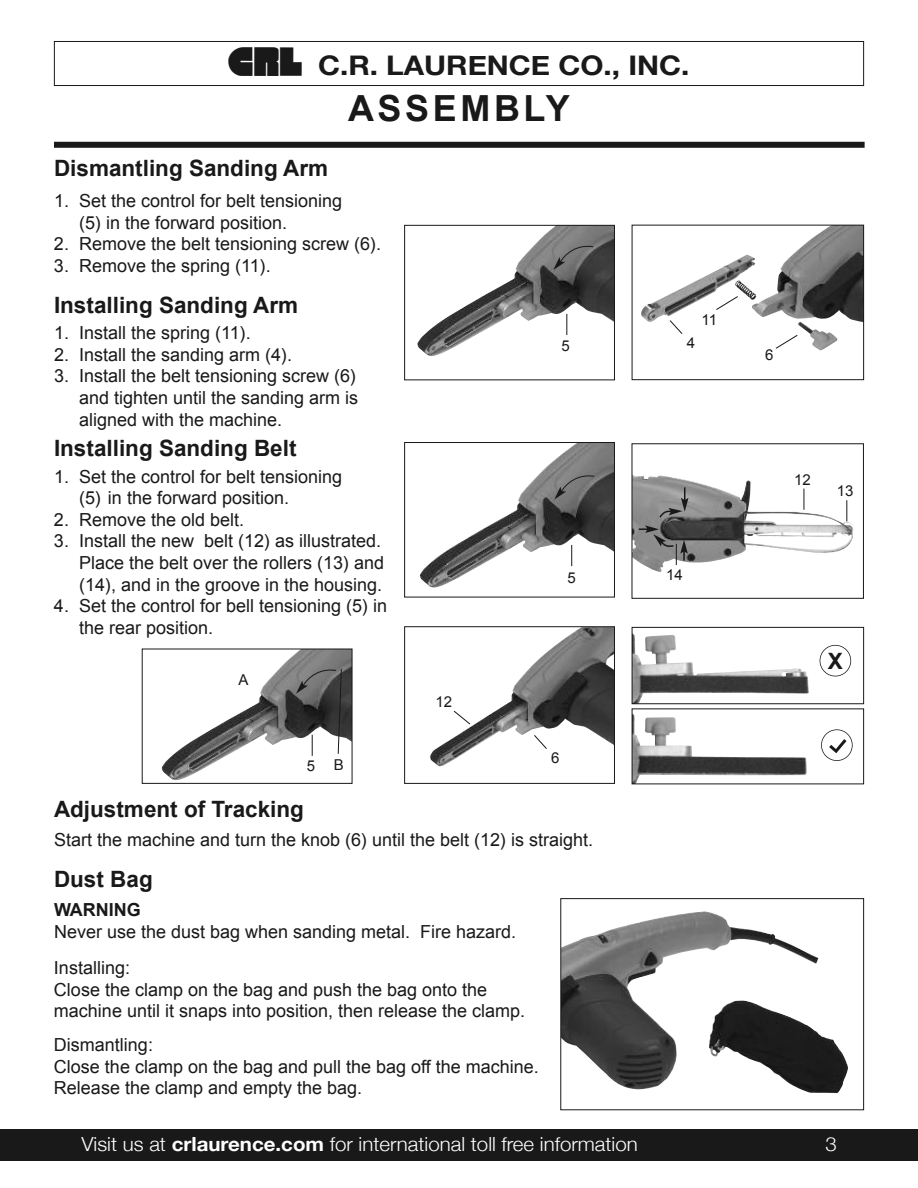
<style>
.page{position:relative;width:918px;height:1188px;background:#fff}
.page>*{position:absolute;margin:0;border:0;box-sizing:border-box;transform-origin:0 0}
.t1{font:700 36px "Arial";letter-spacing:.1em;color:#191919}
.t2{font:700 27px "Helvetica Neue";color:#191919;scale:1.1 1}
.t3{font:700 22.5px "Arial";color:#191919}
.t4{font:300 19.5px "Helvetica Neue";color:#fff;scale:1.05 1}
.t5{font:18px/21.6px "Arial";color:#191919}
.t6{font:700 18px "Arial";color:#191919}
.t7{font:15px "Arial";color:#191919}
.s1{font-family:"CRLLOGO";font-weight:400;font-size:36px}
.s2{font-weight:700}
</style>
<div class="page">
<div style="left:0;top:1129px;width:918px;height:32px;background:#191919"></div>
<div style="left:54px;top:41px;width:810px;height:45px;border:1px solid #191919"></div>
<div style="left:54px;top:142px;width:811px;height:6px;background:#191919"></div>
<img style="left:735px;top:227px;width:127px;height:124px">
<div style="left:632px;top:225px;width:232px;height:155px;border:1px solid #191919"></div>
<img style="left:420px;top:444px;width:193px;height:144px">
<div style="left:404px;top:442px;width:211px;height:155px;border:1px solid #191919"></div>
<img style="left:430px;top:628px;width:183px;height:139px">
<div style="left:404px;top:626px;width:211px;height:158px;border:1px solid #191919"></div>
<img style="left:634px;top:635px;width:175px;height:67px">
<div style="left:632px;top:627px;width:232px;height:77px;border:1px solid #191919"></div>
<img style="left:634px;top:715px;width:173px;height:67px">
<img style="left:634px;top:475px;width:220px;height:97px">
<div style="left:632px;top:443px;width:232px;height:156px;border:1px solid #191919"></div>
<img style="left:161px;top:651px;width:189px;height:130px">
<div style="left:142px;top:649px;width:210px;height:135px;border:1px solid #191919"></div>
<img style="left:562px;top:939px;width:286px;height:154px">
<div style="left:560px;top:898px;width:304px;height:212px;border:1px solid #191919"></div>
<img style="left:417px;top:227px;width:196px;height:129px">
<div style="left:404px;top:225px;width:211px;height:155px;border:1px solid #191919"></div>
<svg style="left:566px;top:314px;width:1px;height:21px"></svg>
<svg style="left:716px;top:296px;width:23px;height:15px"></svg>
<svg style="left:775px;top:334px;width:23px;height:15px"></svg>
<svg style="left:553px;top:243px;width:41px;height:27px"></svg>
<svg style="left:571px;top:545px;width:1px;height:21px"></svg>
<svg style="left:554px;top:473px;width:41px;height:27px"></svg>
<svg style="left:533px;top:734px;width:15px;height:16px"></svg>
<svg style="left:669px;top:320px;width:14px;height:14px"></svg>
<svg style="left:846px;top:500px;width:1px;height:21px"></svg>
<svg style="left:804px;top:489px;width:1px;height:21px"></svg>
<svg style="left:296px;top:667px;width:46px;height:89px"></svg>
<div style="left:820px;top:645px;width:31px;height:31px;border:2px solid #191919;border-radius:50%"></div>
<div style="left:821px;top:729px;width:32px;height:32px;border:2px solid #191919;border-radius:50%"></div>
<svg style="left:826px;top:736px;width:24px;height:19px"></svg>
<svg style="left:453px;top:710px;width:18px;height:15px"></svg>
<svg style="left:639px;top:525px;width:49px;height:40px;background:#747474"></svg>
<svg style="left:659px;top:487px;width:29px;height:32px"></svg>
<h2 class="t2" style="left:229px;top:48px;width:420px"><span class="s1">A</span> C.R. LAURENCE CO., INC.</h2>
<h1 class="t1" style="left:348px;top:89px;width:223px">ASSEMBLY</h1>
<p class="t3" style="left:54px;top:156px;width:276px">Dismantling Sanding Arm</p>
<p class="t5" style="left:79px;top:190px;width:265px;text-indent:-25px">1. Set the control for belt tensioning (5) in the forward position.</p>
<p class="t5" style="left:54px;top:233px;width:329px">2. Remove the belt tensioning screw (6).</p>
<p class="t5" style="left:54px;top:255px;width:218px">3. Remove the spring (11).</p>
<p class="t3" style="left:54px;top:292px;width:246px">Installing Sanding Arm</p>
<p class="t5" style="left:54px;top:322px;width:198px">1. Install the spring (11).</p>
<p class="t5" style="left:54px;top:344px;width:240px">2. Install the sanding arm (4).</p>
<p class="t5" style="left:79px;top:365px;width:281px;text-align:justify;text-indent:-25px">3. Install the belt tensioning screw (6) and tighten until the sanding arm is aligned with the machine.</p>
<p class="t3" style="left:54px;top:436px;width:244px">Installing Sanding Belt</p>
<p class="t5" style="left:79px;top:465px;width:265px;text-indent:-25px">1. Set the control for belt tensioning (5) in the forward position.</p>
<p class="t5" style="left:54px;top:509px;width:192px">2. Remove the old belt.</p>
<p class="t5" style="left:79px;top:530px;width:307px;text-indent:-25px">3. Install the new belt (12) as illustrated.<br>Place the belt over the rollers (13) and (14), and in the groove in the housing.</p>
<p class="t5" style="left:79px;top:595px;width:310px;text-indent:-25px">4. Set the control for bell tensioning (5) in the rear position.</p>
<p class="t7" style="left:239px;top:672px;width:12px">A</p>
<p class="t7" style="left:307px;top:757px;width:10px">5</p>
<p class="t7" style="left:334px;top:756px;width:12px">B</p>
<p class="t7" style="left:436px;top:693px;width:18px">12</p>
<p class="t7" style="left:562px;top:338px;width:10px">5</p>
<p class="t7" style="left:568px;top:570px;width:10px">5</p>
<p class="t7" style="left:551px;top:749px;width:10px">6</p>
<p class="t3" style="left:54px;top:796px;width:252px">Adjustment of Tracking</p>
<p class="t5" style="left:54px;top:829px;width:541px">Start the machine and turn the knob (6) until the belt (12) is straight.</p>
<p class="t3" style="left:54px;top:866px;width:100px">Dust Bag</p>
<p class="t6" style="left:54px;top:900px;width:88px">WARNING</p>
<p class="t5" style="left:54px;top:913px;width:464px;line-height:36.6px">Never use the dust bag when sanding metal. Fire hazard.<br>Installing:</p>
<p class="t5" style="left:54px;top:979px;width:473px">Close the clamp on the bag and push the bag onto the machine until it snaps into position, then release the clamp.</p>
<p class="t5" style="left:54px;top:1034px;width:487px">Dismantling:<br>Close the clamp on the bag and pull the bag off the machine.<br>Release the clamp and empty the bag.</p>
<p class="t7" style="left:687px;top:334px;width:10px">4</p>
<p class="t7" style="left:702px;top:312px;width:17px">11</p>
<p class="t7" style="left:666px;top:566px;width:18px">14</p>
<p class="t7" style="left:765px;top:347px;width:10px">6</p>
<p class="t7" style="left:794px;top:471px;width:18px">12</p>
<p class="t7" style="left:837px;top:483px;width:18px">13</p>
<p class="t3" style="left:828px;top:648px;width:17px">X</p>
<p class="t4" style="left:81px;top:1132px;width:531px">Visit us at <span class="s2">crlaurence.com</span> for international toll free information</p>
<p class="t4" style="left:826px;top:1132px;width:12px">3</p>
</div>
